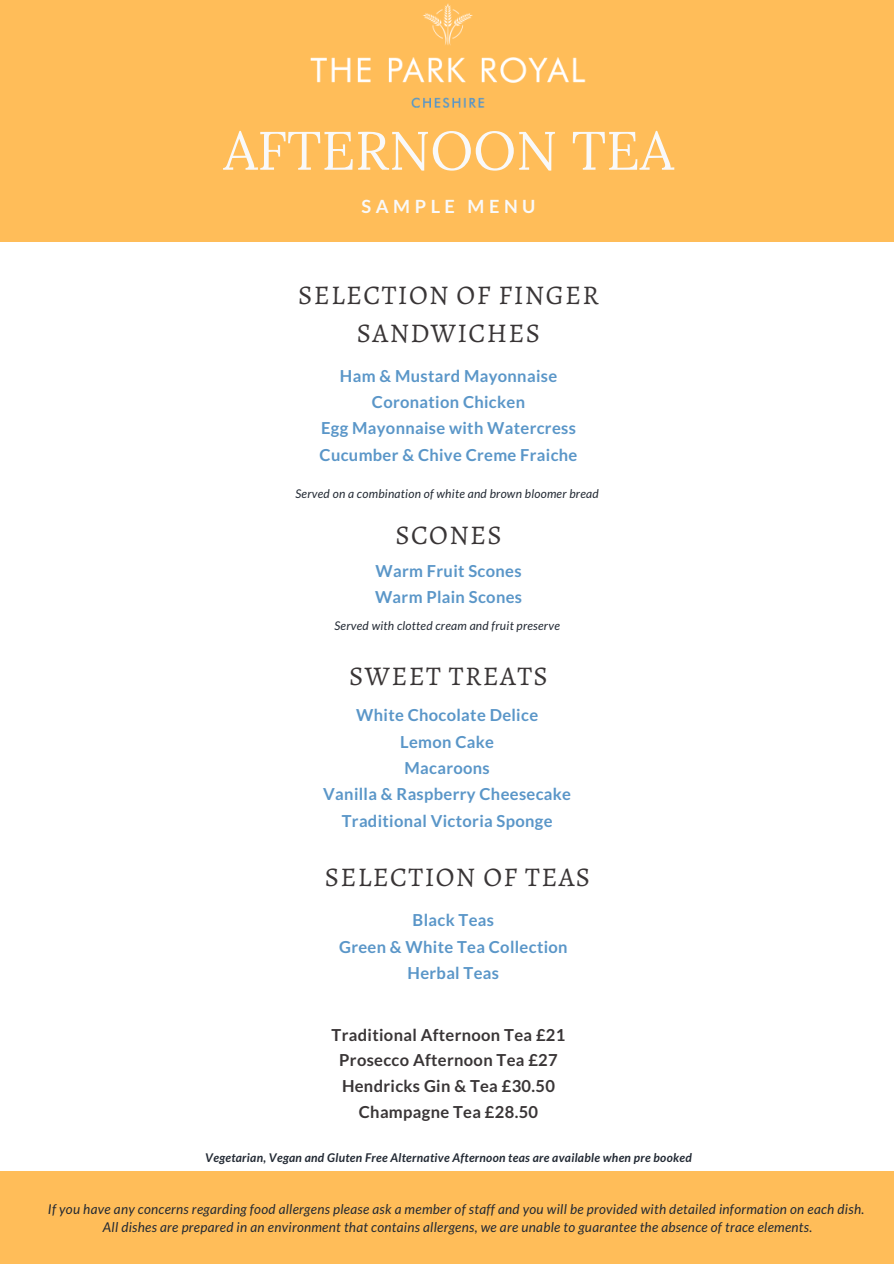
<style>
.page{position:relative;width:894px;height:1264px;background:#fff}
.page>*{position:absolute;margin:0;border:0;box-sizing:border-box;transform-origin:0 0}
.t1{font:54px "Lora";color:#f9f9f9}
.t2{font:27px/37.2px "Alegreya SC";letter-spacing:.05em;color:#393536;text-align:center}
.t3{font:700 18.15px "Lato";letter-spacing:.25em;color:#f9f9f9}
.t4{font:700 16.5px "Lato";letter-spacing:.02em;color:#5a96c8}
.t5{font:700 16.5px "Lato";letter-spacing:.02em;color:#393536}
.t6{font:italic 13.5px "Lato";letter-spacing:.02em;color:#222933}
.t7{font:italic 12px "Lato";letter-spacing:.02em;color:#222933}
.t8{font:italic 700 12px "Lato";letter-spacing:.02em;color:#222933}
</style>
<div class="page">
<div style="left:0;top:0;width:893px;height:242px;background:#ffbd59"></div>
<div style="left:0;top:1171px;width:893px;height:92px;background:#ffbd59"></div>
<img style="left:310px;top:3px;width:276px;height:105px">
<p class="t1" style="left:223px;top:115px;width:451px">AFTERNOON TEA</p>
<p class="t3" style="left:361px;top:195px;width:175px">SAMPLE MENU</p>
<p class="t2" style="left:298px;top:276px;width:302px">SELECTION OF FINGER<br>SANDWICHES</p>
<p class="t4" style="left:340px;top:365px;width:219px">Ham &amp; Mustard Mayonnaise</p>
<p class="t4" style="left:372px;top:391px;width:155px">Coronation Chicken</p>
<p class="t4" style="left:321px;top:418px;width:256px">Egg Mayonnaise with Watercress</p>
<p class="t4" style="left:319px;top:444px;width:259px">Cucumber &amp; Chive Creme Fraiche</p>
<p class="t7" style="left:295px;top:486px;width:305px">Served on a combination of white and brown bloomer bread</p>
<p class="t2" style="left:395px;top:516px;width:108px">SCONES</p>
<p class="t4" style="left:375px;top:560px;width:147px">Warm Fruit Scones</p>
<p class="t4" style="left:375px;top:586px;width:148px">Warm Plain Scones</p>
<p class="t7" style="left:334px;top:618px;width:227px">Served with clotted cream and fruit preserve</p>
<p class="t2" style="left:349px;top:657px;width:200px">SWEET TREATS</p>
<p class="t4" style="left:356px;top:705px;width:183px">White Chocolate Delice</p>
<p class="t4" style="left:400px;top:731px;width:95px">Lemon Cake</p>
<p class="t4" style="left:404px;top:757px;width:87px">Macaroons</p>
<p class="t4" style="left:323px;top:784px;width:249px">Vanilla &amp; Raspberry Cheesecake</p>
<p class="t4" style="left:341px;top:810px;width:212px">Traditional Victoria Sponge</p>
<p class="t2" style="left:325px;top:858px;width:267px">SELECTION OF TEAS</p>
<p class="t4" style="left:412px;top:910px;width:83px">Black Teas</p>
<p class="t4" style="left:339px;top:936px;width:230px">Green &amp; White Tea Collection</p>
<p class="t4" style="left:407px;top:962px;width:93px">Herbal Teas</p>
<p class="t5" style="left:331px;top:1024px;width:235px">Traditional Afternoon Tea £21</p>
<p class="t5" style="left:339px;top:1050px;width:220px">Prosecco Afternoon Tea £27</p>
<p class="t5" style="left:342px;top:1076px;width:214px">Hendricks Gin &amp; Tea £30.50</p>
<p class="t5" style="left:359px;top:1101px;width:181px">Champagne Tea £28.50</p>
<p class="t8" style="left:205px;top:1149px;width:488px">Vegetarian, Vegan and Gluten Free Alternative Afternoon teas are available when pre booked</p>
<p class="t6" style="left:48px;top:1200px;width:817px">If you have any concerns regarding food allergens please ask a member of staff and you will be provided with detailed information on each dish.</p>
<p class="t6" style="left:103px;top:1218px;width:710px">All dishes are prepared in an environment that contains allergens, we are unable to guarantee the absence of trace elements.</p>
</div>
